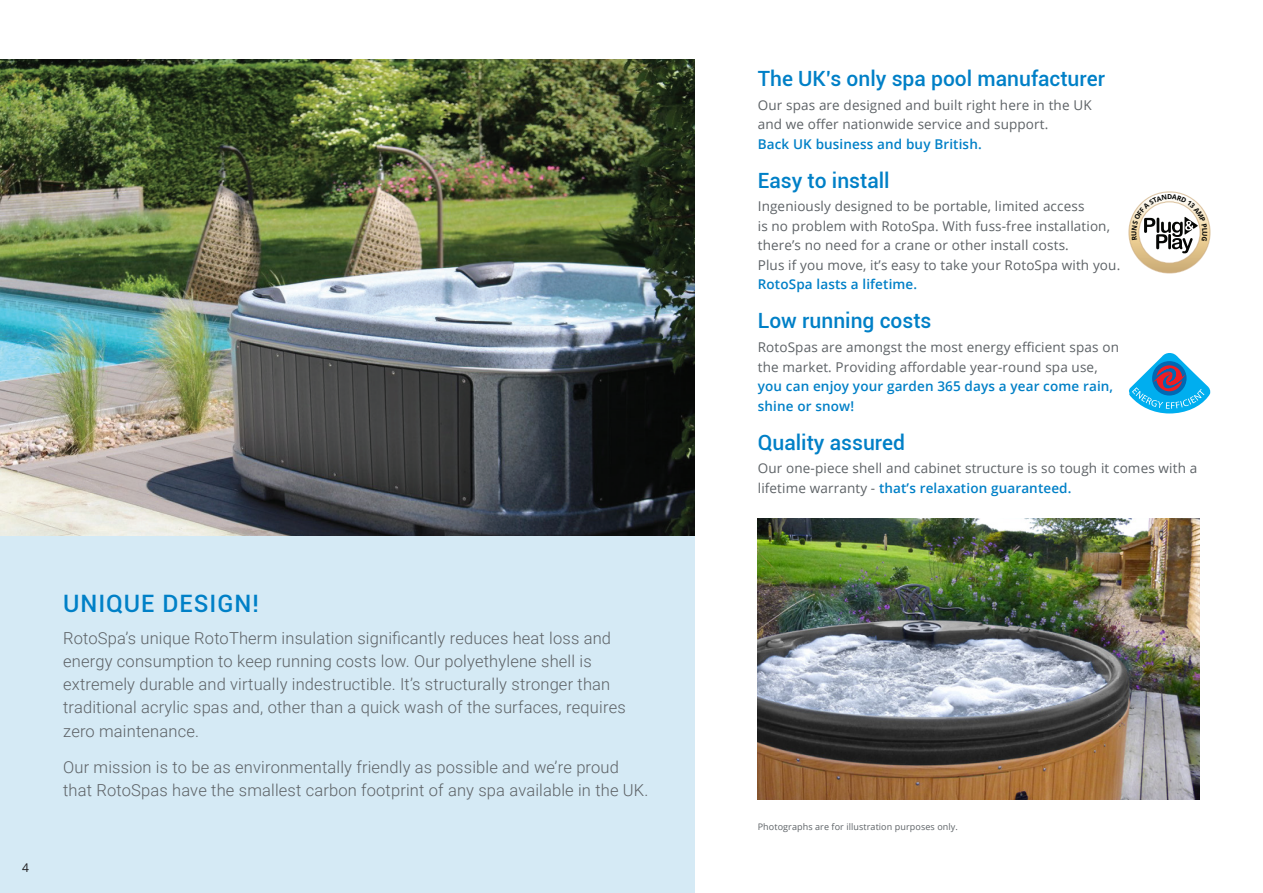
<style>
.page{position:relative;width:1263px;height:893px;background:#fff}
.page>*{position:absolute;margin:0;border:0;box-sizing:border-box;transform-origin:0 0}
.t1{font:500 24px "Roboto";letter-spacing:.04em;color:#0080c7}
.t2{font:500 21px "Roboto";color:#0080c7}
.t3{font:300 16.5px/23.2px "Roboto";letter-spacing:.01em;color:#5d6266}
.t4{font:13.5px/19.5px "Open Sans";letter-spacing:.01em;color:#5d6266}
.t5{font:12px "Open Sans";color:#231f20}
.t6{font:9px "Open Sans";letter-spacing:.01em;color:#5d6266}
.s1{font-weight:600;color:#0080c7}
</style>
<div class="page">
<div style="left:0;top:536px;width:695px;height:357px;background:#d5eaf5"></div>
<img style="left:0;top:60px;width:695px;height:476px">
<svg style="left:1129px;top:353px;width:82px;height:61px"></svg>
<img style="left:758px;top:519px;width:442px;height:280px">
<svg style="left:1128px;top:191px;width:82px;height:83px"></svg>
<p class="t5" style="left:22px;top:859px;width:8px">4</p>
<p class="t1" style="left:63px;top:587px;width:197px">UNIQUE DESIGN!</p>
<p class="t3" style="left:63px;top:626px;width:564px">RotoSpa’s unique RotoTherm insulation significantly reduces heat loss and energy consumption to keep running costs low. Our polyethylene shell is extremely durable and virtually indestructible. It’s structurally stronger than traditional acrylic spas and, other than a quick wash of the surfaces, requires zero maintenance.</p>
<p class="t3" style="left:63px;top:755px;width:587px">Our mission is to be as environmentally friendly as possible and we’re proud that RotoSpas have the smallest carbon footprint of any spa available in the UK.</p>
<p class="t2" style="left:758px;top:64px;width:349px">The UK’s only spa pool manufacturer</p>
<p class="t4" style="left:758px;top:95px;width:335px">Our spas are designed and built right here in the UK and we offer nationwide service and support.<br><span class="s1">Back UK business and buy British.</span></p>
<p class="t2" style="left:758px;top:165px;width:133px">Easy to install</p>
<p class="t4" style="left:758px;top:196px;width:364px">Ingeniously designed to be portable, limited access<br>is no problem with RotoSpa. With fuss-free installation, there’s no need for a crane or other install costs.<br>Plus if you move, it’s easy to take your RotoSpa with you.<br><span class="s1">RotoSpa lasts a lifetime.</span></p>
<p class="t2" style="left:758px;top:306px;width:175px">Low running costs</p>
<p class="t4" style="left:758px;top:337px;width:363px">RotoSpas are amongst the most energy efficient spas on the market. Providing affordable year-round spa use, <span class="s1">you can enjoy your garden 365 days a year come rain, shine or snow!</span></p>
<p class="t2" style="left:758px;top:427px;width:149px">Quality assured</p>
<p class="t4" style="left:758px;top:458px;width:441px">Our one-piece shell and cabinet structure is so tough it comes with a lifetime warranty - <span class="s1">that’s relaxation guaranteed.</span></p>
<p class="t6" style="left:758px;top:821px;width:202px">Photographs are for illustration purposes only.</p>
</div>
